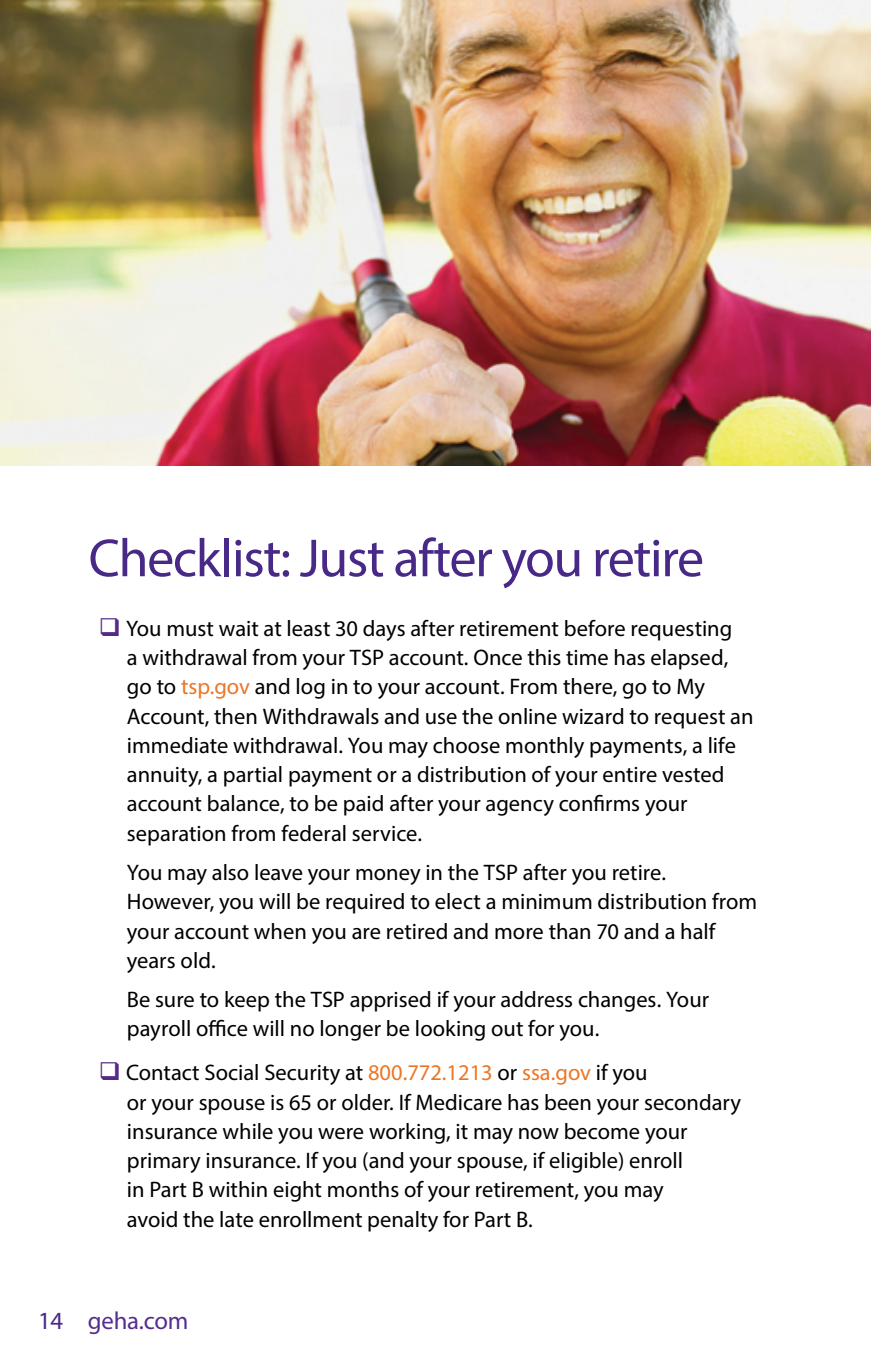
<style>
.page{position:relative;width:871px;height:1357px;background:#fff}
.page>*{position:absolute;margin:0;border:0;box-sizing:border-box;transform-origin:0 0}
.t1{font:54px "Myriad Pro";letter-spacing:-.025em;color:#482987}
.t2{font:24.75px "Myriad Pro";letter-spacing:-.01em;color:#542e8f}
.t3{font:22.5px/29.2px "Myriad Pro";color:#000}
.s1{color:#552988}
.s2{color:#ec7624}
.s3{color:#482987}
</style>
<div class="page">
<img style="left:0;top:0;width:871px;height:466px">
<h1 class="t1" style="left:89px;top:525px;width:617px">Checklist: Just after you retire</h1>
<p class="t3" style="left:127px;top:613px;width:628px;text-indent:-28px"><span class="s1">❑</span> You must wait at least 30 days after retirement before requesting<br>a withdrawal from your TSP account. Once this time has elapsed, go to <span class="s2">tsp.gov</span> and log in to your account. From there, go to My Account, then Withdrawals and use the online wizard to request an immediate withdrawal. You may choose monthly payments, a life annuity, a partial payment or a distribution of your entire vested account balance, to be paid after your agency confirms your separation from federal service.</p>
<p class="t3" style="left:127px;top:857px;width:632px">You may also leave your money in the TSP after you retire.<br>However, you will be required to elect a minimum distribution from your account when you are retired and more than 70 and a half years old.</p>
<p class="t3" style="left:127px;top:984px;width:584px">Be sure to keep the TSP apprised if your address changes. Your payroll office will no longer be looking out for you.</p>
<p class="t3" style="left:127px;top:1058px;width:616px;text-indent:-28px"><span class="s1">❑</span> Contact Social Security at <span class="s2">800.772.1213</span> or <span class="s2">ssa.gov</span> if you<br>or your spouse is 65 or older. If Medicare has been your secondary insurance while you were working, it may now become your primary insurance. If you (and your spouse, if eligible) enroll<br>in Part B within eight months of your retirement, you may<br>avoid the late enrollment penalty for Part B.</p>
<p class="t2" style="left:38px;top:1306px;width:152px"><span class="s3">14</span> geha.com</p>
</div>
